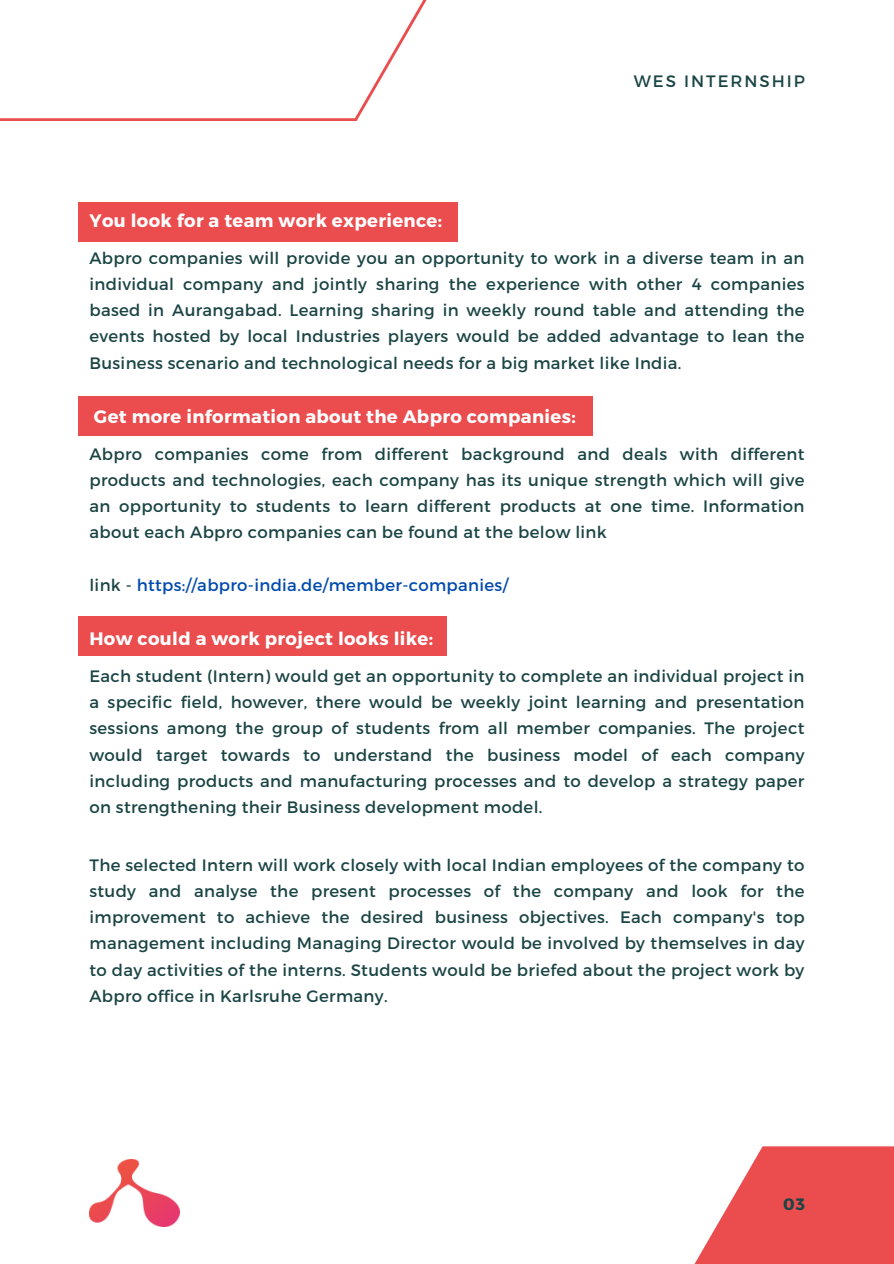
<style>
.page{position:relative;width:894px;height:1264px;background:#fff}
.page>*{position:absolute;margin:0;border:0;box-sizing:border-box;transform-origin:0 0}
.t1{font:700 18px "Montserrat";letter-spacing:.02em;color:#fefefe}
.t2{font:700 18px "Montserrat";letter-spacing:.02em;color:#fff}
.t3{font:16.5px/26.2px "Montserrat";letter-spacing:.02em;color:#1b4444;text-align:justify}
.t4{font:16.5px "Montserrat";letter-spacing:.02em;color:#004aad}
.t5{font:16.5px "Montserrat";letter-spacing:.12em;color:#1b4444}
.t6{font:700 16.5px "Montserrat";color:#1b4444}
.s1{color:#1b4444}
</style>
<div class="page">
<svg style="left:695px;top:1146px;width:198px;height:117px"></svg>
<svg style="left:0;top:0;width:427px;height:121px"></svg>
<img style="left:89px;top:1159px;width:90px;height:67px">
<div style="left:78px;top:396px;width:515px;height:39px;background:#eb4c4e"></div>
<div style="left:78px;top:202px;width:380px;height:40px;background:#eb4c4e"></div>
<div style="left:78px;top:616px;width:369px;height:40px;background:#eb4c4e"></div>
<p class="t5" style="left:633px;top:70px;width:173px">WES INTERNSHIP</p>
<p class="t1" style="left:89px;top:209px;width:354px">You look for a team work experience:</p>
<p class="t3" style="left:89px;top:244px;width:716px">Abpro companies will provide you an opportunity to work in a diverse team in an individual company and jointly sharing the experience with other 4 companies based in Aurangabad. Learning sharing in weekly round table and attending the events hosted by local Industries players would be added advantage to lean the Business scenario and technological needs for a big market like India.</p>
<p class="t1" style="left:94px;top:405px;width:483px">Get more information about the Abpro companies:</p>
<p class="t3" style="left:89px;top:439px;width:716px">Abpro companies come from different background and deals with different products and technologies, each company has its unique strength which will give an opportunity to students to learn different products at one time. Information about each Abpro companies can be found at the below link</p>
<p class="t4" style="left:89px;top:574px;width:420px"><span class="s1">link -</span> https://abpro-india.de/member-companies/</p>
<p class="t2" style="left:89px;top:627px;width:345px">How could a work project looks like:</p>
<p class="t3" style="left:89px;top:662px;width:716px">Each student (Intern) would get an opportunity to complete an individual project in a specific field, however, there would be weekly joint learning and presentation sessions among the group of students from all member companies. The project would target towards to understand the business model of each company including products and manufacturing processes and to develop a strategy paper on strengthening their Business development model.</p>
<p class="t3" style="left:89px;top:850px;width:716px">The selected Intern will work closely with local Indian employees of the company to study and analyse the present processes of the company and look for the improvement to achieve the desired business objectives. Each company's top management including Managing Director would be involved by themselves in day to day activities of the interns. Students would be briefed about the project work by Abpro office in Karlsruhe Germany.</p>
<p class="t6" style="left:783px;top:1192px;width:23px">03</p>
</div>
